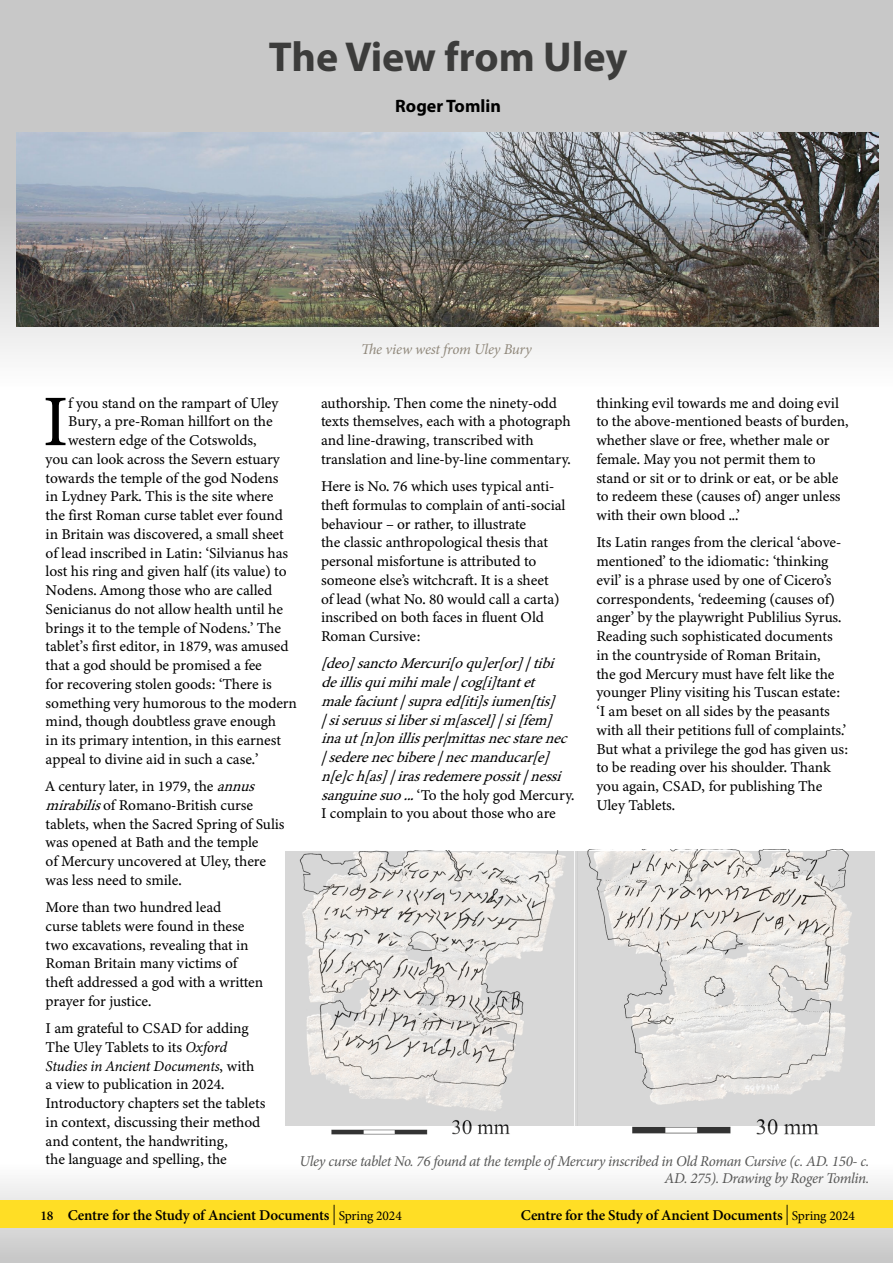
<style>
.page{position:relative;width:893px;height:1263px;background:#fff}
.page>*{position:absolute;margin:0;border:0;box-sizing:border-box;transform-origin:0 0}
.Opening_Paragraph_body{font:72.75px "Minion Variable Concept";color:#000}
.Heading_A__articles{font:700 42px "Myriad Pro";color:#3c3c3b}
.Heading_A__articles-2{font:700 18px "Myriad Pro";color:#000}
.Body_text{font:15px/18.8px "Minion Variable Concept";letter-spacing:-.01em;color:#000}
.Opening_Paragraph_body-2{font:15px "Minion Variable Concept";letter-spacing:-.01em;color:#000}
.Body_text-2{font:italic 15px/18.8px "Minion Variable Concept";color:#000}
.Captions__grey{font:italic 15px/17.2px "Minion Pro";letter-spacing:-.025em;color:#575756;text-align:right}
.t1{font:600 15px "Minion Pro";letter-spacing:-.01em;color:#000}
.Captions__grey-2{font:italic 15px "Minion Pro";letter-spacing:-.015em;color:#90887b}
.s1{font-style:normal}
.s2{font-style:italic}
.s3{font-size:13.5px}
.s4{font-weight:400;font-size:20.25px}
.s5{font-weight:400;font-size:13.5px}
</style>
<div class="page">
<img style="left:285px;top:849px;width:590px;height:286px">
<svg style="left:0;top:1181px;width:893px;height:82px"></svg>
<svg style="left:0;top:0;width:893px;height:355px;background:#cecece"></svg>
<img style="left:16px;top:133px;width:862px;height:193px">
<div style="left:0;top:1200px;width:893px;height:28px;background:#ffde25"></div>
<p class="Heading_A__articles" style="left:269px;top:30px;width:360px">The View from Uley</p>
<p class="Heading_A__articles-2" style="left:395px;top:94px;width:107px">Roger Tomlin</p>
<p class="Captions__grey-2" style="left:361px;top:339px;width:172px">The view west from Uley Bury</p>
<p class="Opening_Paragraph_body" style="left:42px;top:371px;width:28px">I</p>
<p class="Opening_Paragraph_body-2" style="left:68px;top:392px;width:212px">f you stand on the rampart of Uley</p>
<p class="Body_text" style="left:321px;top:393px;width:251px">authorship. Then come the ninety-odd texts themselves, each with a photograph and line-drawing, transcribed with translation and line-by-line commentary.</p>
<p class="Body_text" style="left:321px;top:477px;width:246px">Here is No. 76 which uses typical anti&shy;theft formulas to complain of anti-social behaviour – or rather, to illustrate<br>the classic anthropological thesis that personal misfortune is attributed to someone else’s witchcraft. It is a sheet<br>of lead (what No. 80 would call a carta) inscribed on both faces in fluent Old Roman Cursive:</p>
<p class="Body_text-2" style="left:321px;top:654px;width:255px">[deo]sanctoMercuri[oqu]er[or]|tibi deillisquimihimale|cog[i]tantet malefaciunt|supraed[iti]siumen[tis] |siseruussilibersim[ascel]|si[fem] inaut[n]onillisper|mittasnecstarenec |sederenecbibere|necmanducar[e] n[e]ch[as]|irasredemerepossit|nessi sanguinesuo...<span class="s1">‘To the holy god Mercury.<br>I complain to you about those who are</span></p>
<p class="Body_text" style="left:596px;top:393px;width:254px">thinking evil towards me and doing evil to the above-mentioned beasts of burden, whether slave or free, whether male or female. May you not permit them to stand or sit or to drink or eat, or be able to redeem these (causes of) anger unless with their own blood ...’</p>
<p class="Body_text" style="left:596px;top:533px;width:254px">Its Latin ranges from the clerical ‘above&shy;mentioned’ to the idiomatic: ‘thinking evil’ is a phrase used by one of Cicero’s correspondents, ‘redeeming (causes of) anger’ by the playwright Publilius Syrus.<br>Reading such sophisticated documents in the countryside of Roman Britain,<br>the god Mercury must have felt like the younger Pliny visiting his Tuscan estate: ‘I am beset on all sides by the peasants with all their petitions full of complaints.’ But what a privilege the god has given us: to be reading over his shoulder. Thank you again, CSAD, for publishing The Uley Tablets.</p>
<p class="Opening_Paragraph_body-2" style="left:68px;top:411px;width:206px">Bury, a pre-Roman hillfort on the</p>
<p class="Opening_Paragraph_body-2" style="left:68px;top:430px;width:190px">western edge of the Cotswolds,</p>
<p class="Opening_Paragraph_body-2" style="left:46px;top:449px;width:236px">you can look across the Severn estuary</p>
<p class="Opening_Paragraph_body-2" style="left:46px;top:467px;width:234px">towards the temple of the god Nodens</p>
<p class="Opening_Paragraph_body-2" style="left:46px;top:486px;width:229px">in Lydney Park. This is the site where</p>
<p class="Opening_Paragraph_body-2" style="left:46px;top:505px;width:239px">the first Roman curse tablet ever found</p>
<p class="Opening_Paragraph_body-2" style="left:46px;top:524px;width:240px">in Britain was discovered, a small sheet</p>
<p class="Opening_Paragraph_body-2" style="left:46px;top:542px;width:244px">of lead inscribed in Latin: ‘Silvianus has</p>
<p class="Opening_Paragraph_body-2" style="left:46px;top:561px;width:243px">lost his ring and given half (its value) to</p>
<p class="Opening_Paragraph_body-2" style="left:46px;top:580px;width:228px">Nodens. Among those who are called</p>
<p class="Opening_Paragraph_body-2" style="left:46px;top:599px;width:239px">Senicianus do not allow health until he</p>
<p class="Opening_Paragraph_body-2" style="left:46px;top:617px;width:237px">brings it to the temple of Nodens.’ The</p>
<p class="Opening_Paragraph_body-2" style="left:46px;top:636px;width:244px">tablet’s first editor, in 1879, was amused</p>
<p class="Opening_Paragraph_body-2" style="left:46px;top:655px;width:218px">that a god should be promised a fee</p>
<p class="Opening_Paragraph_body-2" style="left:46px;top:674px;width:228px">for recovering stolen goods: ‘There is</p>
<p class="Opening_Paragraph_body-2" style="left:46px;top:692px;width:253px">something very humorous to the modern</p>
<p class="Opening_Paragraph_body-2" style="left:46px;top:711px;width:232px">mind, though doubtless grave enough</p>
<p class="Opening_Paragraph_body-2" style="left:46px;top:730px;width:237px">in its primary intention, in this earnest</p>
<p class="Opening_Paragraph_body-2" style="left:46px;top:749px;width:214px">appeal to divine aid in such a case.’</p>
<p class="Body_text" style="left:46px;top:777px;width:240px">A century later, in 1979, the <span class="s2">annus mirabilis</span>of Romano-British curse tablets, when the Sacred Spring of Sulis was opened at Bath and the temple<br>of Mercury uncovered at Uley, there was less need to smile.</p>
<p class="Body_text" style="left:46px;top:898px;width:219px">More than two hundred lead<br>curse tablets were found in these two excavations, revealing that in<br>Roman Britain many victims of theft addressed a god with a written prayer for justice.</p>
<p class="Body_text" style="left:46px;top:1019px;width:221px">I am grateful to CSAD for adding<br>The Uley Tablets to its <span class="s2">Oxford<br>Studies in Ancient Documents</span>, with<br>a view to publication in 2024.<br>Introductory chapters set the tablets in context, discussing their method and content, the handwriting,<br>the language and spelling, the</p>
<p class="Captions__grey" style="left:300px;top:1152px;width:571px">Uley curse tablet No. 76 found at the temple of Mercury inscribed in Old Roman Cursive (c. AD. 150- c.<br>AD. 275). Drawing by Roger Tomlin.</p>
<p class="t1" style="left:40px;top:1204px;width:363px"><span class="s3">18</span> Centre for the Study of Ancient Documents <span class="s4">|</span> <span class="s5">Spring 2024</span></p>
<p class="t1" style="left:521px;top:1204px;width:336px">Centre for the Study of Ancient Documents <span class="s4">|</span> <span class="s5">Spring 2024</span></p>
</div>
